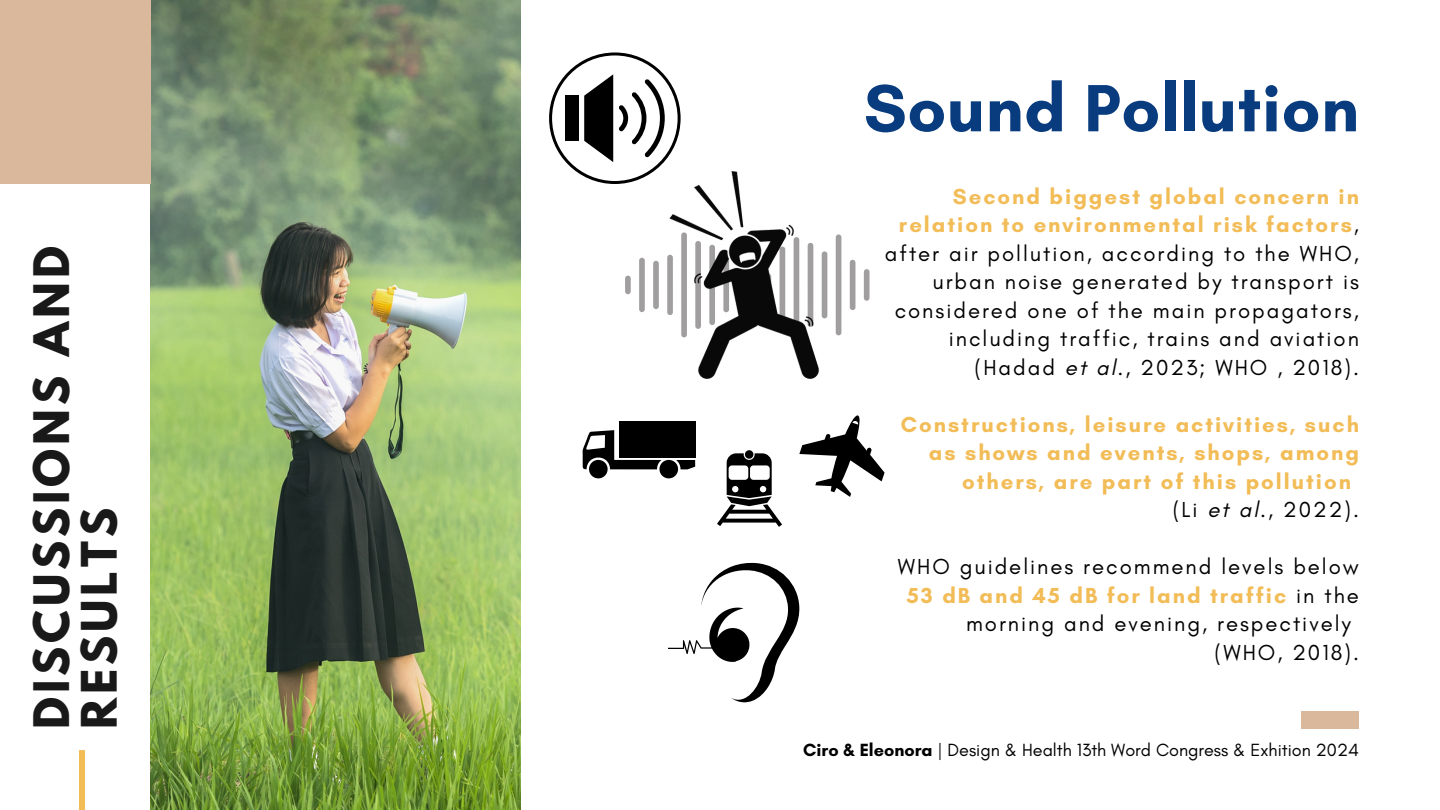
<style>
.page{position:relative;width:1440px;height:810px;background:#fff}
.page>*{position:absolute;margin:0;border:0;box-sizing:border-box;transform-origin:0 0}
.t1{font:700 68px "Glacial Indifference";letter-spacing:.01em;color:#093c7e}
.t2{font:700 43.4px/47.7px "League Spartan";letter-spacing:.09em;color:#191919}
.t3{font:22.1px/28.5px "Glacial Indifference";letter-spacing:.09em;color:#000;text-align:right}
.t4{font:700 22.1px "Glacial Indifference";letter-spacing:.09em;color:#f2bc57}
.t5{font:18px "Glacial Indifference";color:#000}
.s1{font-weight:700;color:#f2bc57}
.s2{font-style:italic}
.s3{font-weight:400;color:#000}
.s4{font-weight:700}
</style>
<div class="page">
<img style="left:150px;top:0;width:370px;height:810px">
<div style="left:0;top:0;width:151px;height:184px;background:#d9b89b"></div>
<div style="left:1301px;top:711px;width:58px;height:18px;background:#d9b89b"></div>
<div style="left:79px;top:750px;width:6px;height:60px;background:#f2bc57"></div>
<svg style="left:549px;top:52px;width:132px;height:132px"></svg>
<div style="left:625px;top:276px;width:6px;height:18px;background:#a19e9f;border-radius:3px"></div>
<div style="left:639px;top:258px;width:6px;height:54px;background:#acaaab;border-radius:3px"></div>
<div style="left:850px;top:260px;width:5px;height:50px;background:#a19e9f;border-radius:3px"></div>
<div style="left:864px;top:269px;width:6px;height:32px;background:#a19e9f;border-radius:3px"></div>
<svg style="left:669px;top:563px;width:130px;height:139px"></svg>
<img style="left:640px;top:171px;width:202px;height:207px">
<div style="left:619px;top:421px;width:76px;height:36px;background:#000"></div>
<svg style="left:582px;top:430px;width:113px;height:48px"></svg>
<svg style="left:745px;top:450px;width:8px;height:9px"></svg>
<svg style="left:717px;top:453px;width:65px;height:74px"></svg>
<svg style="left:799px;top:415px;width:86px;height:82px"></svg>
<h3 class="t2" style="left:33px;top:729px;width:484px;rotate:-90deg">DISCUSSIONS AND<br>RESULTS</h3>
<p class="t1" style="left:864px;top:67px;width:497px">Sound Pollution</p>
<h1 class="t3" style="left:885px;top:182px;width:476px"><span class="s1">Second biggest global concern in relation to environmental risk factors</span>, after air pollution, according to the WHO, urban noise generated by transport is considered one of the main propagators, including traffic, trains and aviation (Hadad <span class="s2">et al.</span>, 2023; WHO , 2018).</h1>
<p class="t4" style="left:901px;top:411px;width:460px">Constructions, leisure activities, such</p>
<p class="t4" style="left:929px;top:439px;width:432px">as shows and events, shops, among</p>
<p class="t4" style="left:962px;top:468px;width:390px">others, are part of this pollution</p>
<p class="t3" style="left:1173px;top:495px;width:188px">(Li <span class="s2">et al.</span>, 2022).</p>
<p class="t3" style="left:898px;top:552px;width:463px">WHO guidelines recommend levels below</p>
<p class="t4" style="left:907px;top:582px;width:454px">53 dB and 45 dB for land traffic <span class="s3">in the</span></p>
<p class="t3" style="left:966px;top:609px;width:386px">morning and evening, respectively</p>
<p class="t3" style="left:1215px;top:638px;width:146px">(WHO, 2018).</p>
<h3 class="t5" style="left:803px;top:739px;width:557px"><span class="s4">Ciro &amp; Eleonora</span> | Design &amp; Health 13th Word Congress &amp; Exhition 2024</h3>
</div>
